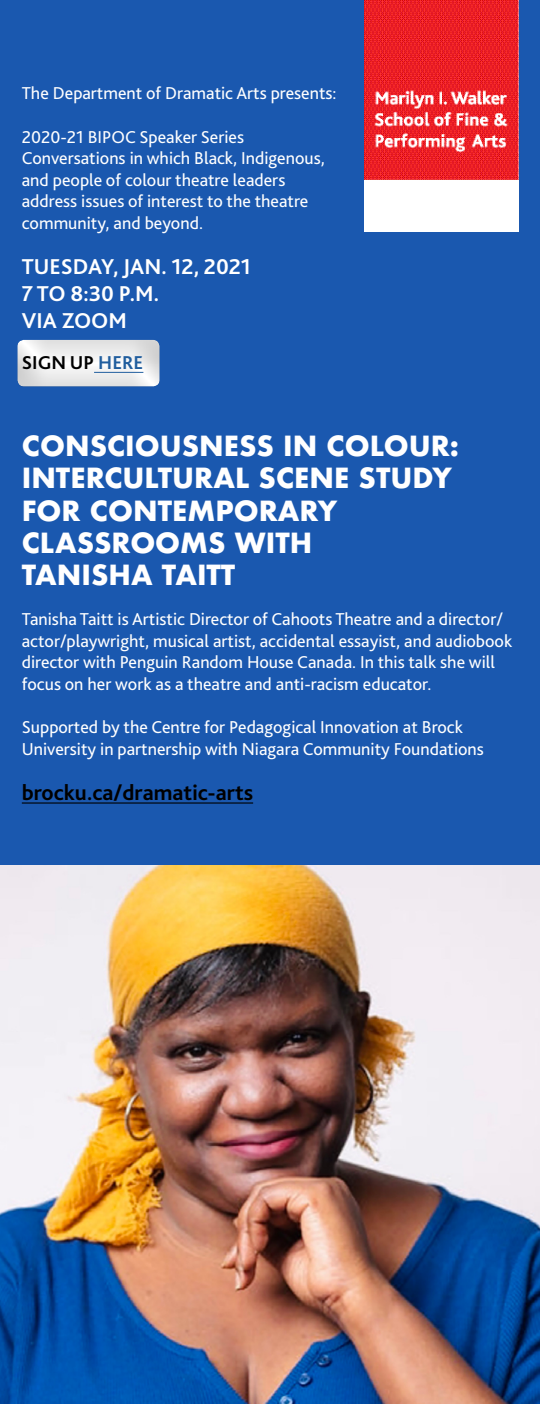
<style>
.page{position:relative;width:540px;height:1404px;background:#1a58af}
.page>*{position:absolute;margin:0;border:0;box-sizing:border-box;transform-origin:0 0}
.t1{font:700 27px/32.4px "Futura";color:#fff}
.t2{font:700 22.5px/27px "Bliss 2";color:#fff}
.t3{font:700 22.5px "Bliss 2";color:#000}
.t4{font:700 19.5px "Bliss 2";color:#000}
.t5{font:18px/21.6px "Bliss 2";color:#fff}
.s1{color:#215e9e}
</style>
<div class="page">
<img style="left:0;top:866px;width:540px;height:538px">
<img style="left:364px;top:0;width:155px;height:231px">
<div style="left:9px;top:338px;width:160px;height:59px;background:#000;opacity:.75"></div>
<hr style="left:94px;top:372px;width:49px;height:1px;background:#215e9e">
<hr style="left:22px;top:802px;width:231px;height:2px;background:#000">
<p class="t5" style="left:22px;top:82px;width:316px">The Department of Dramatic Arts presents:</p>
<p class="t5" style="left:22px;top:125px;width:305px">2020-21 BIPOC Speaker Series Conversations in which Black, Indigenous, and people of colour theatre leaders address issues of interest to the theatre community, and beyond.</p>
<p class="t2" style="left:22px;top:253px;width:231px">TUESDAY, JAN. 12, 2021<br>7 TO 8:30 P.M.<br>VIA ZOOM</p>
<p class="t4" style="left:22px;top:351px;width:123px">SIGN UP <span class="s1">HERE</span></p>
<h1 class="t1" style="left:22px;top:429px;width:439px">CONSCIOUSNESS IN COLOUR:<br>INTERCULTURAL SCENE STUDY<br>FOR CONTEMPORARY<br>CLASSROOMS WITH<br>TANISHA TAITT</h1>
<p class="t5" style="left:22px;top:608px;width:492px">Tanisha Taitt is Artistic Director of Cahoots Theatre and a director/ actor/playwright, musical artist, accidental essayist, and audiobook director with Penguin Random House Canada. In this talk she will focus on her work as a theatre and anti-racism educator.</p>
<p class="t5" style="left:22px;top:716px;width:464px">Supported by the Centre for Pedagogical Innovation at Brock<br>University in partnership with Niagara Community Foundations</p>
<p class="t3" style="left:22px;top:778px;width:233px">brocku.ca/dramatic-arts</p>
</div>
